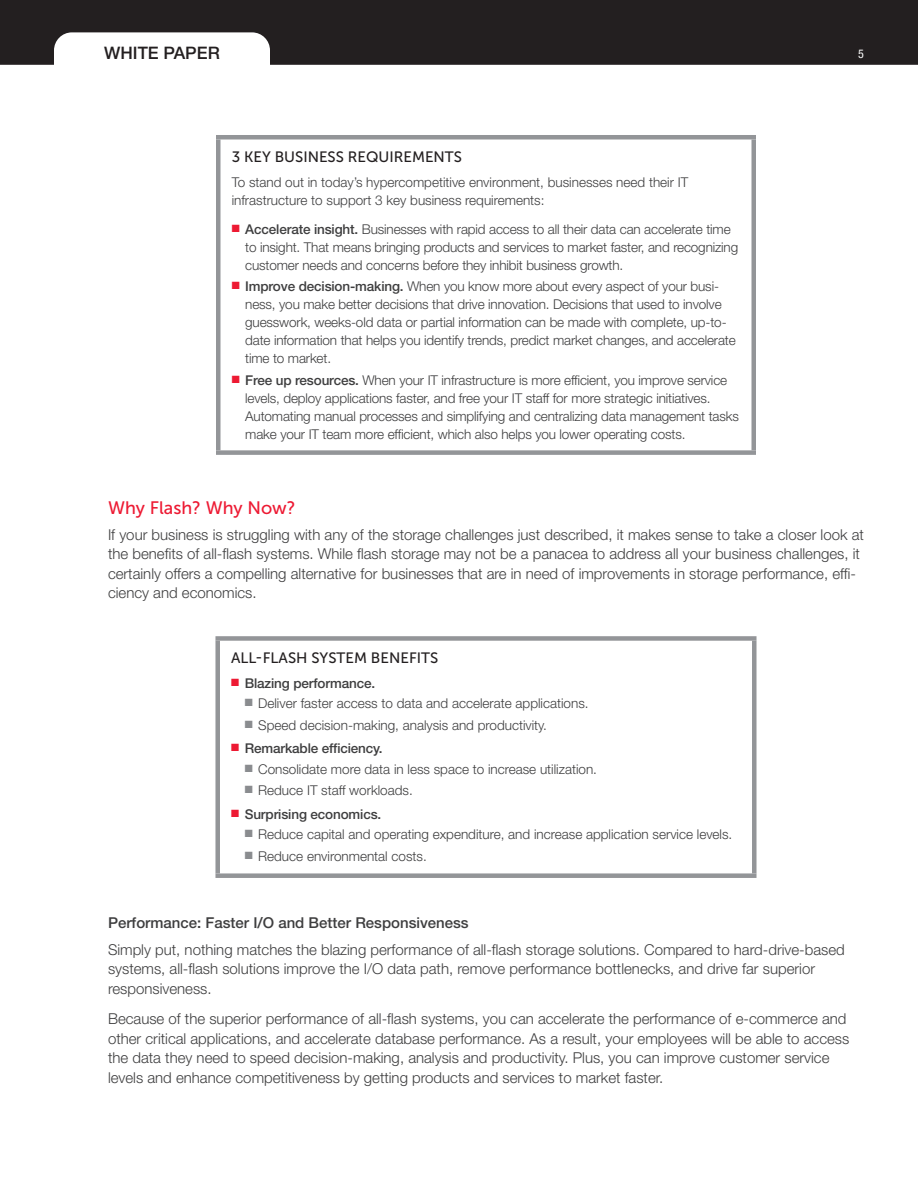
<style>
.page{position:relative;width:918px;height:1188px;background:#fff}
.page>*{position:absolute;margin:0;border:0;box-sizing:border-box;transform-origin:0 0}
.t1{font:18px "Museo Sans 500";color:#ed1a33}
.t2{font:500 17.25px "Helvetica Neue LT Std";color:#231f20}
.t3{font:300 15px/19.5px "Helvetica Neue LT Std";color:#3e3e3f}
.t4{font:15px "Museo Sans 500";color:#231f20}
.t5{font:500 15px "Helvetica Neue LT Std";color:#3e3e3f}
.t6{font:300 13.5px/18px "Helvetica Neue LT Std";letter-spacing:-.01em;color:#3e3e3f}
.t7{font:500 13.5px "Helvetica Neue LT Std";letter-spacing:-.01em;color:#3e3e3f}
.t8{font:condensed 12px "Helvetica Neue LT Std";color:#fff}
.s1{color:#ed1a33}
.s2{font-weight:500}
.s3{color:#8a8c8f}
</style>
<div class="page">
<svg style="left:0;top:0;width:918px;height:65px;fill:#231f20"></svg>
<hr style="left:216px;top:135px;width:540px;height:4px;background:#939598">
<hr style="left:216px;top:139px;width:4px;height:311px;background:#939598">
<hr style="left:752px;top:139px;width:4px;height:311px;background:#939598">
<div style="left:216px;top:450px;width:540px;height:5px;background:#939598"></div>
<div style="left:215px;top:636px;width:542px;height:5px;background:#939598"></div>
<div style="left:215px;top:641px;width:5px;height:232px;background:#939598"></div>
<div style="left:752px;top:641px;width:5px;height:232px;background:#939598"></div>
<div style="left:215px;top:873px;width:542px;height:5px;background:#939598"></div>
<p class="t2" style="left:104px;top:42px;width:117px">WHITE PAPER</p>
<p class="t8" style="left:858px;top:47px;width:7px">5</p>
<p class="t4" style="left:232px;top:149px;width:223px">3 KEY BUSI NESS REQUI REMENTS</p>
<p class="t6" style="left:232px;top:173px;width:458px">To stand out in today’s hypercompetitive environment, businesses need their IT infrastructure to support 3 key business requirements:</p>
<p class="t6" style="left:245px;top:219px;width:495px;text-indent:-13px"><span class="s1">■</span> <span class="s2">Accelerate insight.</span> Businesses with rapid access to all their data can accelerate time to insight. That means bringing products and services to market faster, and recognizing customer needs and concerns before they inhibit business growth.</p>
<p class="t6" style="left:245px;top:277px;width:492px;text-indent:-13px"><span class="s1">■</span> <span class="s2">Improve decision-making.</span> When you know more about every aspect of your busi&shy;ness, you make better decisions that drive innovation. Decisions that used to involve guesswork, weeks-old data or partial information can be made with complete, up-to&shy;date information that helps you identify trends, predict market changes, and accelerate time to market.</p>
<p class="t6" style="left:245px;top:371px;width:495px;text-indent:-13px"><span class="s1">■</span> <span class="s2">Free up resources.</span> When your IT infrastructure is more efficient, you improve service levels, deploy applications faster, and free your IT staff for more strategic initiatives.<br>Automating manual processes and simplifying and centralizing data management tasks make your IT team more efficient, which also helps you lower operating costs.</p>
<h1 class="t1" style="left:108px;top:498px;width:189px">WHY FLASH? WHY N OW?</h1>
<p class="t3" style="left:108px;top:525px;width:757px">If your business is struggling with any of the storage challenges just described, it makes sense to take a closer look at the benefits of all-flash systems. While flash storage may not be a panacea to address all your business challenges, it certainly offers a compelling alternative for businesses that are in need of improvements in storage performance, effi&shy;ciency and economics.</p>
<p class="t4" style="left:231px;top:650px;width:186px">ALL-FLASH SYSTEM BENEFITS</p>
<p class="t7" style="left:231px;top:675px;width:145px"><span class="s1">■</span> Blazing performance.</p>
<p class="t6" style="left:245px;top:694px;width:345px"><span class="s3">■</span> Deliver faster access to data and accelerate applications.</p>
<p class="t6" style="left:245px;top:716px;width:304px"><span class="s3">■</span> Speed decision-making, analysis and productivity.</p>
<p class="t7" style="left:231px;top:740px;width:153px"><span class="s1">■</span> Remarkable efficiency.</p>
<p class="t6" style="left:245px;top:759px;width:354px"><span class="s3">■</span> Consolidate more data in less space to increase utilization.</p>
<p class="t6" style="left:245px;top:781px;width:170px"><span class="s3">■</span> Reduce IT staff workloads.</p>
<p class="t7" style="left:231px;top:806px;width:152px"><span class="s1">■</span> Surprising economics.</p>
<p class="t6" style="left:245px;top:825px;width:489px"><span class="s3">■</span> Reduce capital and operating expenditure, and increase application service levels.</p>
<p class="t6" style="left:245px;top:847px;width:184px"><span class="s3">■</span> Reduce environmental costs.</p>
<p class="t5" style="left:108px;top:914px;width:362px">Performance: Faster I/O and Better Responsiveness</p>
<p class="t3" style="left:108px;top:939px;width:738px">Simply put, nothing matches the blazing performance of all-flash storage solutions. Compared to hard-drive-based systems, all-flash solutions improve the I/O data path, remove performance bottlenecks, and drive far superior responsiveness.</p>
<p class="t3" style="left:108px;top:1009px;width:743px">Because of the superior performance of all-flash systems, you can accelerate the performance of e-commerce and other critical applications, and accelerate database performance. As a result, your employees will be able to access the data they need to speed decision-making, analysis and productivity. Plus, you can improve customer service levels and enhance competitiveness by getting products and services to market faster.</p>
</div>
